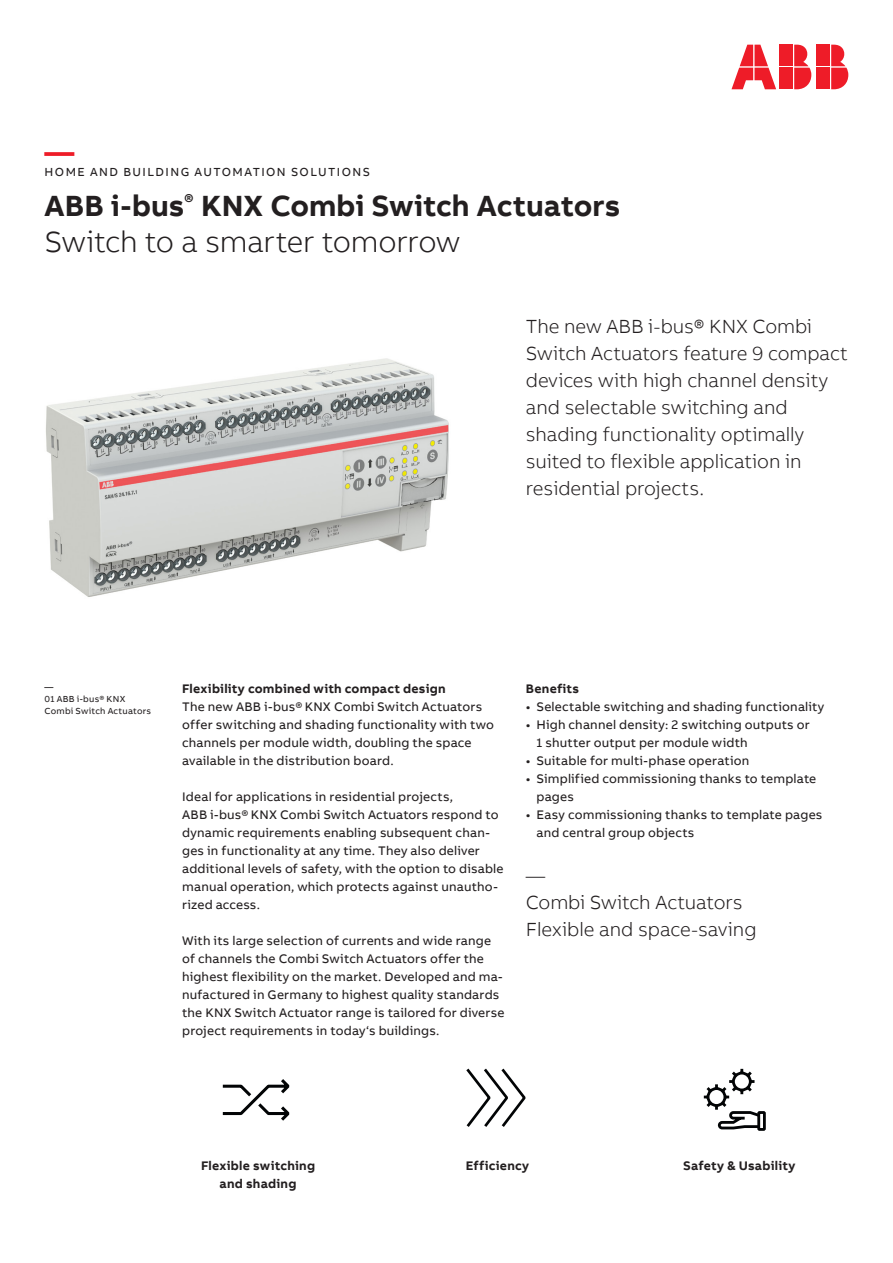
<style>
.page{position:relative;width:893px;height:1263px;background:#fff}
.page>*{position:absolute;margin:0;border:0;box-sizing:border-box;transform-origin:0 0}
.Headline_M_20pt_24pt{font:700 30px "AB Bvoice";color:#231f20}
.Subheadline_M_20pt_2{font:300 30px "AB Bvoice";letter-spacing:-.01em;color:#231f20}
.Headline_M_20pt_24pt-2{font:700 30px "AB Bvoice";color:#ee1c28}
.Lead_13pt_18pt{font:300 19.5px/27px "AB Bvoice";letter-spacing:-.005em;color:#231f20}
.Copytext_8_5pt_12pt{font:12.75px/18px "AB Bvoice";letter-spacing:.015em;color:#231f20}
.Copytext_8_5pt_12pt-2{font:700 12.75px/18px "AB Bvoice";letter-spacing:.02em;color:#231f20;text-align:center}
.Paragraph_Title_8_5p{font:700 12.75px "AB Bvoice";letter-spacing:.02em;color:#231f20}
.Category_M_8pt_9_6pt{font:12px "AB Bvoice";letter-spacing:.12em;color:#231f20}
.Caption_6pt_8pt{font:9px/12px "AB Bvoice";letter-spacing:.025em;color:#231f20}
</style>
<div class="page">
<div style="left:817px;top:45px;width:13px;height:21px;background:#ee1c28"></div>
<div style="left:817px;top:68px;width:13px;height:21px;background:#ee1c28"></div>
<svg style="left:831px;top:45px;width:17px;height:44px"></svg>
<svg style="left:731px;top:45px;width:45px;height:44px"></svg>
<div style="left:780px;top:45px;width:13px;height:21px;background:#ee1c28"></div>
<div style="left:780px;top:68px;width:13px;height:21px;background:#ee1c28"></div>
<svg style="left:794px;top:45px;width:17px;height:44px"></svg>
<svg style="left:222px;top:1079px;width:68px;height:42px"></svg>
<svg style="left:466px;top:1068px;width:60px;height:59px"></svg>
<div style="left:757px;top:1111px;width:9px;height:20px;border:3px solid #020405"></div>
<svg style="left:703px;top:1068px;width:59px;height:63px"></svg>
<img style="left:46px;top:358px;width:403px;height:239px">
<p class="Headline_M_20pt_24pt-2" style="left:45px;top:132px;width:31px">—</p>
<p class="Category_M_8pt_9_6pt" style="left:45px;top:165px;width:327px">HOME AND BUILDING AUTOMATION SOLUTIONS</p>
<p class="Headline_M_20pt_24pt" style="left:45px;top:186px;width:577px">ABB i-bus<sup>®</sup> KNX Combi Switch Actuators</p>
<p class="Subheadline_M_20pt_2" style="left:45px;top:224px;width:417px">Switch to a smarter tomorrow</p>
<p class="Lead_13pt_18pt" style="left:526px;top:313px;width:324px">The new ABB i-bus® KNX Combi<br>Switch Actuators feature 9 compact devices with high channel density and selectable switching and shading functionality optimally suited to flexible application in residential projects.</p>
<p class="Caption_6pt_8pt" style="left:45px;top:681px;width:10px">—</p>
<p class="Caption_6pt_8pt" style="left:45px;top:693px;width:108px">01 ABB i-bus® KNX<br>Combi Switch Actuators</p>
<p class="Copytext_8_5pt_12pt-2" style="left:182px;top:679px;width:265px">Flexibility combined with compact design</p>
<p class="Copytext_8_5pt_12pt" style="left:182px;top:697px;width:313px">The new ABB i-bus® KNX Combi Switch Actuators offer switching and shading functionality with two channels per module width, doubling the space available in the distribution board.</p>
<p class="Copytext_8_5pt_12pt" style="left:182px;top:787px;width:323px">Ideal for applications in residential projects,<br>ABB i-bus® KNX Combi Switch Actuators respond to dynamic requirements enabling subsequent chan&shy;ges in functionality at any time. They also deliver additional levels of safety, with the option to disable manual operation, which protects against unautho&shy;rized access.</p>
<p class="Copytext_8_5pt_12pt" style="left:182px;top:931px;width:324px">With its large selection of currents and wide range of channels the Combi Switch Actuators offer the highest flexibility on the market. Developed and ma&shy;nufactured in Germany to highest quality standards the KNX Switch Actuator range is tailored for diverse project requirements in today‘s buildings.</p>
<p class="Paragraph_Title_8_5p" style="left:526px;top:680px;width:55px">Benefits</p>
<p class="Copytext_8_5pt_12pt" style="left:526px;top:697px;width:300px">• Selectable switching and shading functionality</p>
<p class="Copytext_8_5pt_12pt" style="left:536px;top:715px;width:275px;text-indent:-11px">• High channel density: 2 switching outputs or<br>1 shutter output per module width</p>
<p class="Copytext_8_5pt_12pt" style="left:526px;top:751px;width:225px">• Suitable for multi-phase operation</p>
<p class="Copytext_8_5pt_12pt" style="left:536px;top:769px;width:281px;text-indent:-11px">• Simplified commissioning thanks to template pages</p>
<p class="Copytext_8_5pt_12pt" style="left:536px;top:805px;width:287px;text-indent:-11px">• Easy commissioning thanks to template pages and central group objects</p>
<p class="Lead_13pt_18pt" style="left:526px;top:862px;width:21px">—</p>
<p class="Lead_13pt_18pt" style="left:526px;top:889px;width:218px">Combi Switch Actuators</p>
<p class="Lead_13pt_18pt" style="left:526px;top:916px;width:232px">Flexible and space-saving</p>
<p class="Copytext_8_5pt_12pt-2" style="left:201px;top:1156px;width:116px">Flexible switching and shading</p>
<p class="Copytext_8_5pt_12pt-2" style="left:466px;top:1156px;width:65px">Efficiency</p>
<p class="Copytext_8_5pt_12pt-2" style="left:683px;top:1156px;width:114px">Safety &amp; Usability</p>
</div>
